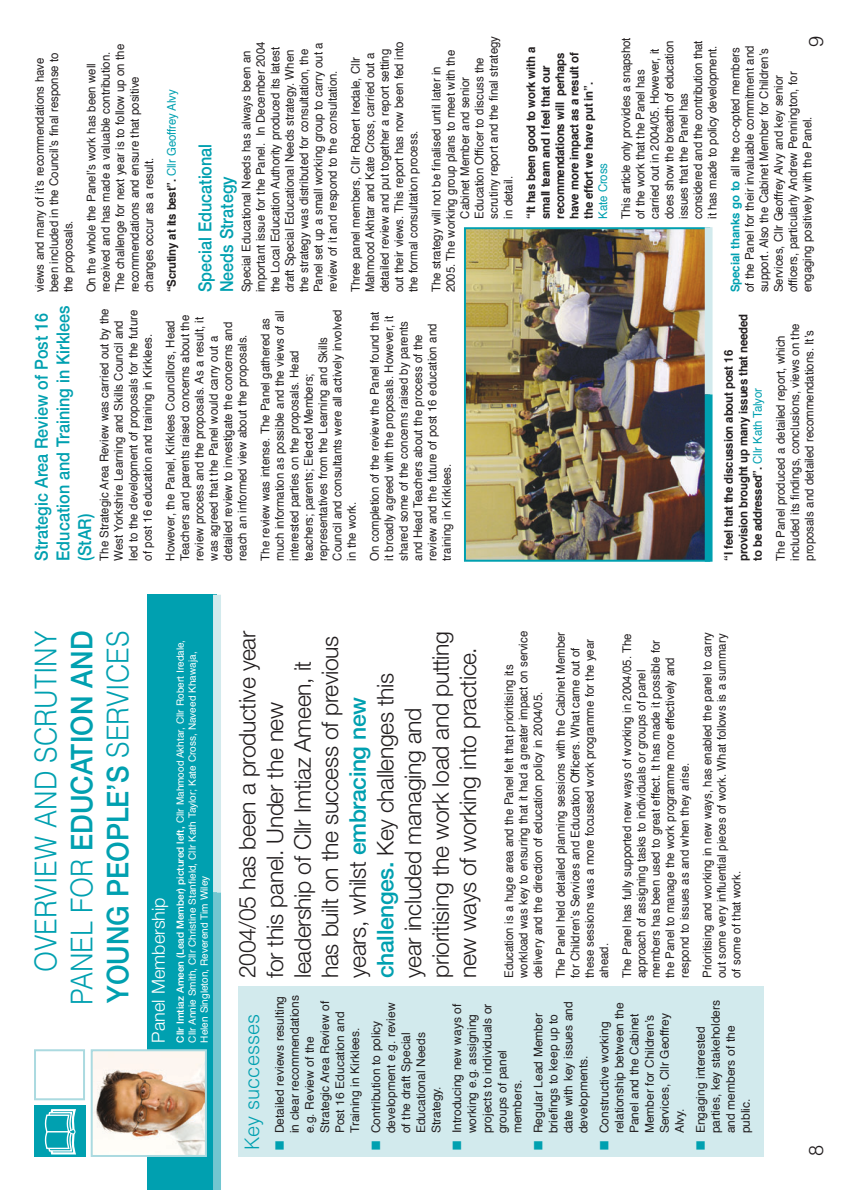
<style>
.page{position:relative;width:842px;height:1190px;background:#fff}
.page>*{position:absolute;margin:0;border:0;box-sizing:border-box;transform-origin:0 0}
.t1{font:500 30px/36px "Helvetica Neue";color:#00a0b0;scale:.9 1}
.t2{font:300 30px "Helvetica";color:#00a0b0;scale:.9 1}
.t3{font:300 23px/27.6px "Helvetica Neue";letter-spacing:-.02em;color:#231f20}
.t4{font:300 20px "Helvetica";color:#00a0b0}
.t5{font:300 20px "Helvetica";color:#231f20}
.t6{font:500 18px/21.6px "Helvetica Neue";color:#00a0b0;scale:.9 1}
.t7{font:300 18px "Helvetica Neue";color:#fff}
.t8{font:12px/14.4px "Helvetica";color:#231f20;scale:.95 1}
.t9{font:12px/15.1px "Helvetica";color:#231f20}
.t10{font:700 12px/14.4px "Helvetica";letter-spacing:-.015em;color:#231f20;scale:.95 1}
.t11{font:12px "Helvetica";letter-spacing:-.01em;color:#00a0b0;scale:.95 1}
.t12{font:10px/12px "Helvetica";color:#fff}
.t13{font:500 10px "Helvetica Neue";color:#fff}
.s1{font-weight:400;color:#00a0b0}
.s2{font-weight:700;color:#00a0b0}
.s3{font-family:"Helvetica";font-weight:300}
.s4{font-family:"Helvetica";font-weight:400}
.s5{font-weight:500;color:#00a0b0}
.s6{color:#00a0b0}
</style>
<div class="page">
<div style="left:147px;top:595px;width:70px;height:595px;background:#00a0b0"></div>
<div style="left:34px;top:1106px;width:51px;height:51px;background:#00a0b0"></div>
<svg style="left:44px;top:1110px;width:32px;height:45px"></svg>
<div style="left:34px;top:1049px;width:51px;height:51px;border:2px solid #abdae0"></div>
<img style="left:94px;top:1052px;width:110px;height:102px">
<div style="left:91px;top:1049px;width:116px;height:108px;border:2px solid #abdae0"></div>
<div style="left:213px;top:892px;width:8px;height:298px;background:#71c6d0"></div>
<div style="left:213px;top:595px;width:8px;height:297px;background:#d2eaed"></div>
<div style="left:238px;top:987px;width:525px;height:170px;background:#d2eaed"></div>
<img style="left:467px;top:230px;width:238px;height:329px">
<div style="left:464px;top:227px;width:246px;height:335px;border:2px solid #00a0b0"></div>
<div style="left:705px;top:227px;width:8px;height:167px;background:#d2eaed"></div>
<div style="left:705px;top:394px;width:8px;height:168px;background:#00a0b0"></div>
<p class="t8" style="left:33px;top:292px;width:254px;rotate:-90deg">views and many of it’s recommendations have been included in the Council’s final response to the proposals.</p>
<p class="t8" style="left:85px;top:292px;width:263px;rotate:-90deg">On the whole the Panel’s work has been well received and has made a valuable contribution.<br>The challenge for next year is to follow up on the recommendations and ensure that positive changes occur as a result.</p>
<p class="t10" style="left:166px;top:292px;width:215px;rotate:-90deg">“Scrutiny at its best”. <span class="s1">Cllr Geoffrey Alvy</span></p>
<p class="t8" style="left:240px;top:292px;width:266px;rotate:-90deg">Special Educational Needs has always been an important issue for the Panel. In December 2004 the Local Education Authority produced its latest draft Special Educational Needs strategy. When the strategy was distributed for consultation, the Panel set up a small working group to carry out a review of it and respond to the consultation.</p>
<p class="t8" style="left:349px;top:292px;width:266px;rotate:-90deg">Three panel members, Cllr Robert Iredale, Cllr Mahmood Akhtar and Kate Cross, carried out a detailed review and put together a report setting out their views. This report has now been fed into the formal consultation process.</p>
<h3 class="t6" style="left:196px;top:292px;width:167px;rotate:-90deg">Special Educational<br>Needs Strategy</h3>
<p class="t8" style="left:488px;top:219px;width:194px;rotate:-90deg">scrutiny report and the final strategy</p>
<p class="t8" style="left:444px;top:292px;width:257px;rotate:-90deg">2005. The working group plans to meet with the</p>
<p class="t8" style="left:473px;top:219px;width:171px;rotate:-90deg">Education Officer to discuss the</p>
<p class="t8" style="left:430px;top:292px;width:239px;rotate:-90deg">The strategy will not be finalised until later in</p>
<p class="t8" style="left:459px;top:219px;width:150px;rotate:-90deg">Cabinet Member and senior</p>
<p class="t8" style="left:502px;top:219px;width:46px;rotate:-90deg">in detail.</p>
<p class="t10" style="left:525px;top:219px;width:182px;rotate:-90deg">“It has been good to work with a small team and I feel that our recommendations will perhaps have more impact as a result of the effort we have put in”.</p>
<p class="t11" style="left:598px;top:219px;width:60px;rotate:-90deg">Kate Cross</p>
<h3 class="t5" style="left:809px;top:47px;width:13px;rotate:-90deg">9</h3>
<p class="t8" style="left:620px;top:219px;width:192px;rotate:-90deg">This article only provides a snapshot of the work that the Panel has carried out in 2004/05. However, it does show the breadth of education issues that the Panel has considered and the contribution that it has made to policy development.</p>
<p class="t8" style="left:729px;top:292px;width:261px;rotate:-90deg"><span class="s2">Special thanks go to</span> all the co-opted members of the Panel for their invaluable commitment and support. Also the Cabinet Member for Children’s Services, Cllr Geoffrey Alvy and key senior officers, particularly Andrew Pennington, for engaging positively with the Panel.</p>
<h3 class="t6" style="left:32px;top:561px;width:285px;rotate:-90deg">Strategic Area Review of Post 16<br>Education and Training in Kirklees (StAR)</h3>
<p class="t8" style="left:98px;top:561px;width:267px;rotate:-90deg">The Strategic Area Review was carried out by the West Yorkshire Learning and Skills Council and led to the development of proposals for the future of post 16 education and training in Kirklees.</p>
<p class="t8" style="left:164px;top:561px;width:260px;rotate:-90deg">However, the Panel, Kirklees Councillors, Head Teachers and parents raised concerns about the review process and the proposals. As a result, it was agreed that the Panel would carry out a detailed review to investigate the concerns and reach an informed view about the proposals.</p>
<p class="t8" style="left:259px;top:561px;width:266px;rotate:-90deg">The review was intense. The Panel gathered as much information as possible and the views of all interested parties on the proposals. Head teachers; parents; Elected Members; representatives from the Learning and Skills Council and consultants were all actively involved in the work.</p>
<p class="t8" style="left:368px;top:561px;width:264px;rotate:-90deg">On completion of the review the Panel found that it broadly agreed with the proposals. However, it shared some of the concerns raised by parents and Head Teachers about the process of the review and the future of post 16 education and training in Kirklees.</p>
<p class="t10" style="left:723px;top:561px;width:262px;rotate:-90deg">“I feel that the discussion about post 16 provision brought up many issues that needed to be addressed”. <span class="s1">Cllr Kath Talyor</span></p>
<p class="t8" style="left:774px;top:561px;width:251px;rotate:-90deg">The Panel produced a detailed report, which included its findings, conclusions, views on the proposals and detailed recommendations. It’s</p>
<h1 class="t2" style="left:35px;top:972px;width:381px;rotate:-90deg">OVERVIEW AND SCRUTINY</h1>
<h1 class="t1" style="left:67px;top:1005px;width:417px;rotate:-90deg"><span class="s3">PANEL FOR</span> EDUCATION AND<br>YOUNG PEOPLE’S <span class="s3">SERVICES</span></h1>
<h3 class="t7" style="left:152px;top:1043px;width:147px;rotate:-90deg">Panel Membership</h3>
<p class="t13" style="left:177px;top:1043px;width:404px;rotate:-90deg">Cllr Imtiaz Ameen (Lead Member) pictured left, <span class="s4">Cllr Mahmood Akhtar, Cllr Robert Iredale,</span></p>
<p class="t12" style="left:187px;top:1043px;width:392px;rotate:-90deg">Cllr Annie Smith, Cllr Christine Stanfield, Cllr Kath Taylor; Kate Cross, Naveed Khawaja,<br>Helen Singleton, Reverend Tim Wiley</p>
<p class="t3" style="left:236px;top:978px;width:349px;rotate:-90deg">2004/05 has been a productive year for this panel. Under the new leadership of Cllr Imtiaz Ameen, it has built on the success of previous years, whilst <span class="s5">embracing new challenges.</span> Key challenges this year included managing and prioritising the work load and putting new ways of working into practice.</p>
<p class="t8" style="left:503px;top:978px;width:367px;rotate:-90deg">Education is a huge area and the Panel felt that prioritising its workload was key to ensuring that it had a greater impact on service delivery and the direction of education policy in 2004/05.</p>
<p class="t8" style="left:555px;top:978px;width:366px;rotate:-90deg">The Panel held detailed planning sessions with the Cabinet Member for Children’s Services and Education Officers. What came out of these sessions was a more focussed work programme for the year ahead.</p>
<p class="t8" style="left:621px;top:978px;width:364px;rotate:-90deg">The Panel has fully supported new ways of working in 2004/05. The approach of assigning tasks to individuals or groups of panel members has been used to great effect. It has made it possible for the Panel to manage the work programme more effectively and respond to issues as and when they arise.</p>
<p class="t8" style="left:701px;top:978px;width:366px;rotate:-90deg">Prioritising and working in new ways, has enabled the panel to carry out some very influential pieces of work. What follows is a summary of some of that work.</p>
<h3 class="t4" style="left:245px;top:1150px;width:138px;rotate:-90deg">Key successes</h3>
<p class="t9" style="left:273px;top:1133px;width:139px;text-indent:-17px;rotate:-90deg"><span class="s6">■</span> Detailed reviews resulting in clear recommendations e.g. Review of the<br>Strategic Area Review of<br>Post 16 Education and<br>Training in Kirklees.</p>
<p class="t9" style="left:369px;top:1133px;width:132px;text-indent:-17px;rotate:-90deg"><span class="s6">■</span> Contribution to policy development e.g. review of the draft Special<br>Educational Needs<br>Strategy.</p>
<p class="t9" style="left:450px;top:1133px;width:131px;text-indent:-17px;rotate:-90deg"><span class="s6">■</span> Introducing new ways of working e.g. assigning projects to individuals or groups of panel members.</p>
<p class="t9" style="left:532px;top:1133px;width:134px;text-indent:-17px;rotate:-90deg"><span class="s6">■</span> Regular Lead Member briefings to keep up to date with key issues and developments.</p>
<p class="t9" style="left:598px;top:1133px;width:132px;text-indent:-17px;rotate:-90deg"><span class="s6">■</span> Constructive working relationship between the<br>Panel and the Cabinet<br>Member for Children’s<br>Services, Cllr Geoffrey<br>Alvy.</p>
<p class="t9" style="left:694px;top:1133px;width:135px;text-indent:-17px;rotate:-90deg"><span class="s6">■</span> Engaging interested parties, key stakeholders and members of the public.</p>
<h3 class="t5" style="left:809px;top:1156px;width:13px;rotate:-90deg">8</h3>
</div>
